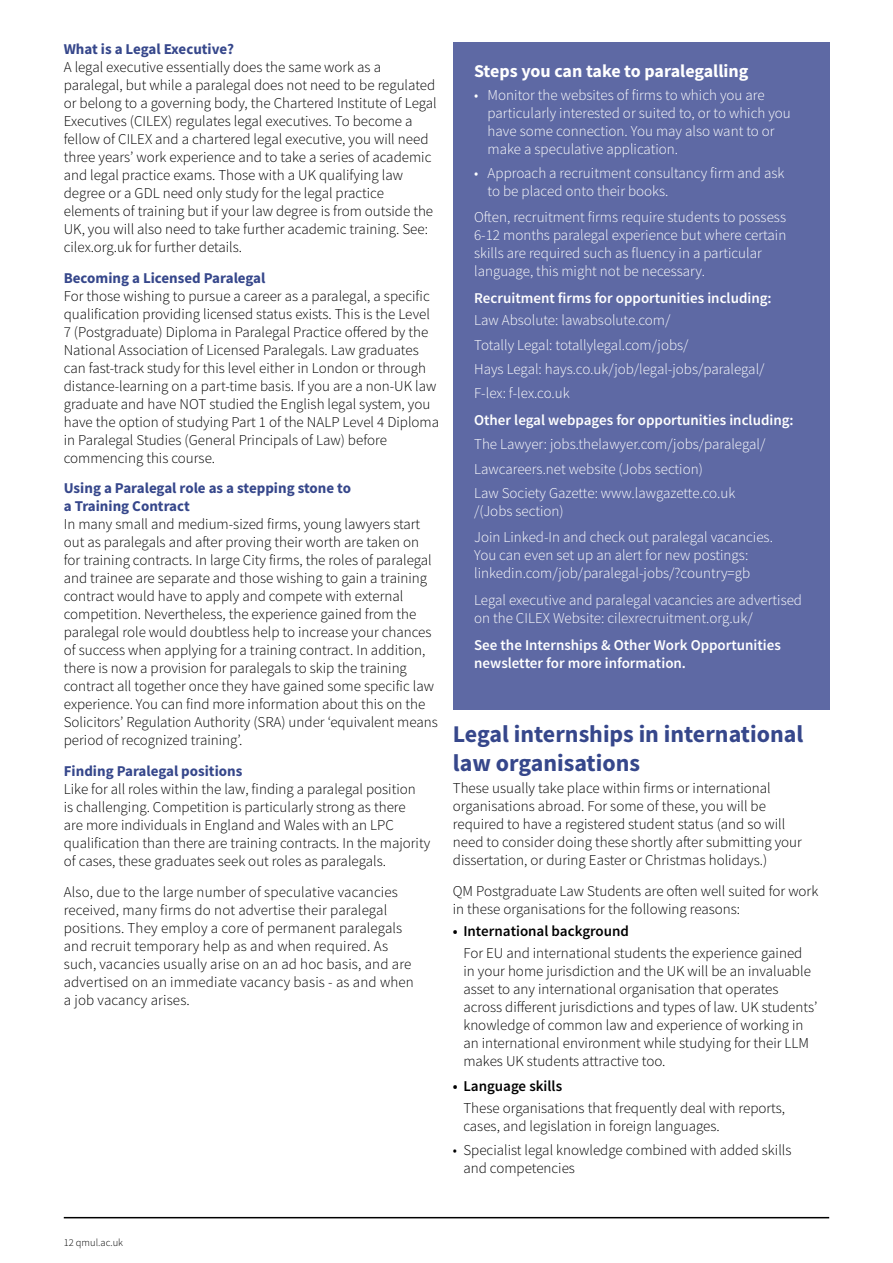
<style>
.page{position:relative;width:893px;height:1263px;background:#fff}
.page>*{position:absolute;margin:0;border:0;box-sizing:border-box;transform-origin:0 0}
.t1{font:700 24px/28.8px "Source Sans Pro";color:#36478b}
.t2{font:700 18px "Source Sans Pro";letter-spacing:-.005em;color:#fff}
.t3{font:300 15px/18px "Source Sans Pro";color:#000}
.t4{font:300 15px/18px "Source Sans Pro";color:#fff}
.t5{font:600 15px/18px "Source Sans Pro";color:#fff}
.t6{font:700 15px/18px "Source Sans Pro";color:#36478b}
.t7{font:600 15px "Source Sans Pro";color:#000}
.t8{font:300 10.5px "Source Sans Pro";color:#000}
</style>
<div class="page">
<hr style="left:64px;top:1217px;width:765px;height:1px;background:#000">
<div style="left:453px;top:43px;width:376px;height:667px;background:#5e69a4"></div>
<p class="t6" style="left:64px;top:40px;width:172px">What is a Legal Executive?</p>
<p class="t3" style="left:64px;top:58px;width:375px">A legal executive essentially does the same work as a paralegal, but while a paralegal does not need to be regulated or belong to a governing body, the Chartered Institute of Legal Executives (CILEX) regulates legal executives. To become a fellow of CILEX and a chartered legal executive, you will need three years’ work experience and to take a series of academic and legal practice exams. Those with a UK qualifying law degree or a GDL need only study for the legal practice elements of training but if your law degree is from outside the UK, you will also need to take further academic training. See: cilex.org.uk for further details.</p>
<p class="t6" style="left:64px;top:268px;width:203px">Becoming a Licensed Paralegal</p>
<p class="t3" style="left:64px;top:287px;width:377px">For those wishing to pursue a career as a paralegal, a specific qualification providing licensed status exists. This is the Level 7 (Postgraduate) Diploma in Paralegal Practice offered by the National Association of Licensed Paralegals. Law graduates can fast-track study for this level either in London or through distance-learning on a part-time basis. If you are a non-UK law graduate and have NOT studied the English legal system, you have the option of studying Part 1 of the NALP Level 4 Diploma in Paralegal Studies (General Principals of Law) before commencing this course.</p>
<p class="t6" style="left:64px;top:479px;width:289px">Using a Paralegal role as a stepping stone to a Training Contract</p>
<p class="t3" style="left:64px;top:515px;width:376px">In many small and medium-sized firms, young lawyers start out as paralegals and after proving their worth are taken on for training contracts. In large City firms, the roles of paralegal and trainee are separate and those wishing to gain a training contract would have to apply and compete with external competition. Nevertheless, the experience gained from the paralegal role would doubtless help to increase your chances of success when applying for a training contract. In addition, there is now a provision for paralegals to skip the training contract all together once they have gained some specific law experience. You can find more information about this on the Solicitors’ Regulation Authority (SRA) under ‘equivalent means period of recognized training’.</p>
<p class="t6" style="left:64px;top:762px;width:180px">Finding Paralegal positions</p>
<p class="t3" style="left:64px;top:780px;width:368px">Like for all roles within the law, finding a paralegal position<br>is challenging. Competition is particularly strong as there<br>are more individuals in England and Wales with an LPC qualification than there are training contracts. In the majority of cases, these graduates seek out roles as paralegals.</p>
<p class="t3" style="left:64px;top:883px;width:352px">Also, due to the large number of speculative vacancies received, many firms do not advertise their paralegal positions. They employ a core of permanent paralegals and recruit temporary help as and when required. As such, vacancies usually arise on an ad hoc basis, and are advertised on an immediate vacancy basis - as and when a job vacancy arises.</p>
<p class="t2" style="left:474px;top:59px;width:276px">Steps you can take to paralegalling</p>
<p class="t4" style="left:488px;top:86px;width:305px;text-indent:-14px">• Monitor the websites of firms to which you are particularly interested or suited to, or to which you have some connection. You may also want to or make a speculative application.</p>
<p class="t4" style="left:488px;top:164px;width:298px;text-indent:-14px">• Approach a recruitment consultancy firm and ask to be placed onto their books.</p>
<p class="t4" style="left:474px;top:208px;width:314px">Often, recruitment firms require students to possess 6-12 months paralegal experience but where certain skills are required such as fluency in a particular language, this might not be necessary.</p>
<p class="t5" style="left:474px;top:289px;width:299px">Recruitment firms for opportunities including:</p>
<p class="t4" style="left:474px;top:308px;width:292px;line-height:24.3px">Law Absolute: lawabsolute.com/<br>Totally Legal: totallylegal.com/jobs/<br>Hays Legal: hays.co.uk/job/legal-jobs/paralegal/ F-lex: f-lex.co.uk</p>
<p class="t5" style="left:474px;top:411px;width:321px">Other legal webpages for opportunities including:</p>
<p class="t4" style="left:474px;top:432px;width:293px;line-height:24.5px">The Lawyer: jobs.thelawyer.com/jobs/paralegal/<br>Lawcareers.net website (Jobs section)<br>Law Society Gazette: www.lawgazette.co.uk</p>
<p class="t4" style="left:474px;top:498px;width:300px;line-height:26.5px">/(Jobs section)<br>Join Linked-In and check out paralegal vacancies.</p>
<p class="t4" style="left:474px;top:546px;width:278px">You can even set up an alert for new postings: linkedin.com/job/paralegal-jobs/?country=gb</p>
<p class="t4" style="left:474px;top:591px;width:329px">Legal executive and paralegal vacancies are advertised on the CILEX Website: cilexrecruitment.org.uk/</p>
<p class="t5" style="left:474px;top:636px;width:308px">See the Internships &amp; Other Work Opportunities newsletter for more information.</p>
<h1 class="t1" style="left:453px;top:719px;width:352px">Legal internships in international law organisations</h1>
<p class="t3" style="left:453px;top:779px;width:351px">These usually take place within firms or international organisations abroad. For some of these, you will be required to have a registered student status (and so will need to consider doing these shortly after submitting your dissertation, or during Easter or Christmas holidays.)</p>
<p class="t3" style="left:453px;top:882px;width:367px">QM Postgraduate Law Students are often well suited for work in these organisations for the following reasons:</p>
<p class="t7" style="left:453px;top:921px;width:178px">• International background</p>
<p class="t3" style="left:463px;top:944px;width:355px">For EU and international students the experience gained in your home jurisdiction and the UK will be an invaluable asset to any international organisation that operates across different jurisdictions and types of law. UK students’ knowledge of common law and experience of working in an international environment while studying for their LLM makes UK students attractive too.</p>
<p class="t7" style="left:453px;top:1076px;width:111px">• Language skills</p>
<p class="t3" style="left:463px;top:1099px;width:323px">These organisations that frequently deal with reports, cases, and legislation in foreign languages.</p>
<p class="t3" style="left:463px;top:1141px;width:330px;text-indent:-10px">• Specialist legal knowledge combined with added skills and competencies</p>
<p class="t8" style="left:64px;top:1236px;width:61px">12 qmul.ac.uk</p>
</div>
